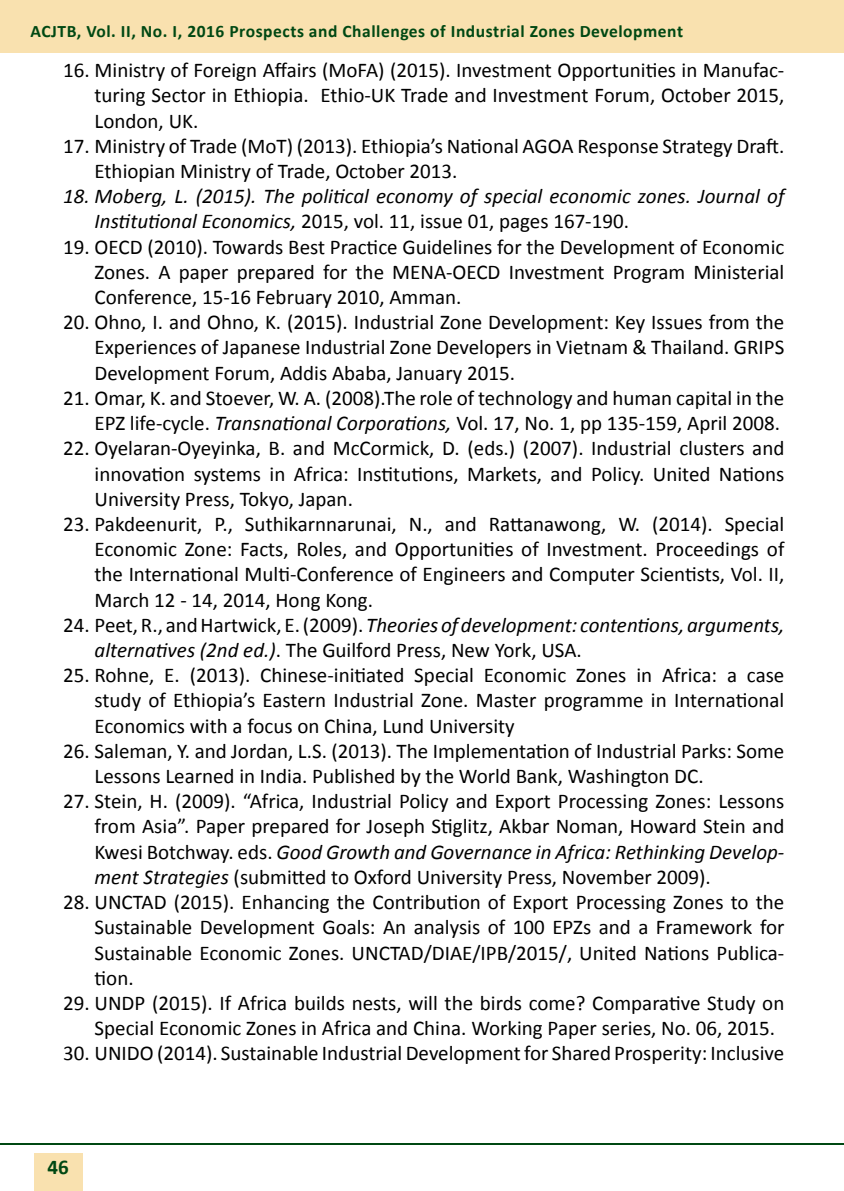
<style>
.page{position:relative;width:844px;height:1191px;background:#fff}
.page>*{position:absolute;margin:0;border:0;box-sizing:border-box;transform-origin:0 0}
.t1{font:21px/25.2px "Calibri";color:#000;text-align:justify}
.t2{font:italic 21px/25.2px "Calibri";color:#000}
.t3{font:700 21px "Calibri";color:#004813}
.t4{font:700 17.5px "Calibri";letter-spacing:.03em;color:#004813}
.s1{font-style:normal}
.s2{font-style:italic}
</style>
<div class="page">
<div style="left:0;top:1px;width:843px;height:52px;background:#f9e1af"></div>
<hr style="left:0;top:1143px;width:843px;height:2px;background:#004813">
<div style="left:34px;top:1153px;width:48px;height:38px;background:#f9e1af"></div>
<p class="t4" style="left:30px;top:20px;width:654px">ACJTB, Vol. II, No. I, 2016 Prospects and Challenges of Industrial Zones Development</p>
<p class="t1" style="left:95px;top:58px;width:691px;text-indent:-32px">16. Ministry of Foreign Affairs (MoFA) (2015). Investment Opportunities in Manufac&shy;turing Sector in Ethiopia. Ethio-UK Trade and Investment Forum, October 2015, London, UK.</p>
<p class="t1" style="left:95px;top:133px;width:691px;text-indent:-32px">17. Ministry of Trade (MoT) (2013). Ethiopia’s National AGOA Response Strategy Draft.<br>Ethiopian Ministry of Trade, October 2013.</p>
<p class="t2" style="left:95px;top:183px;width:691px;text-indent:-32px">18. Moberg, L. (2015). The political economy of special economic zones. Journal of<br>Institutional Economics, <span class="s1">2015, vol. 11, issue 01, pages 167-190.</span></p>
<p class="t1" style="left:95px;top:234px;width:691px;text-indent:-32px">19. OECD (2010). Towards Best Practice Guidelines for the Development of Economic Zones. A paper prepared for the MENA-OECD Investment Program Ministerial Conference, 15-16 February 2010, Amman.</p>
<p class="t1" style="left:95px;top:310px;width:691px;text-indent:-32px">20. Ohno, I. and Ohno, K. (2015). Industrial Zone Development: Key Issues from the Experiences of Japanese Industrial Zone Developers in Vietnam &amp; Thailand. GRIPS Development Forum, Addis Ababa, January 2015.</p>
<p class="t1" style="left:63px;top:385px;width:722px;text-align:right">21. Omar, K. and Stoever, W. A. (2008).The role of technology and human capital in the<br>EPZ life-cycle. <span class="s2">Transnational Corporations,</span> Vol. 17, No. 1, pp 135-159, April 2008.</p>
<p class="t1" style="left:95px;top:436px;width:691px;text-indent:-32px">22. Oyelaran-Oyeyinka, B. and McCormick, D. (eds.) (2007). Industrial clusters and innovation systems in Africa: Institutions, Markets, and Policy. United Nations University Press, Tokyo, Japan.</p>
<p class="t1" style="left:95px;top:511px;width:691px;text-indent:-32px">23. Pakdeenurit, P., Suthikarnnarunai, N., and Rattanawong, W. (2014). Special Economic Zone: Facts, Roles, and Opportunities of Investment. Proceedings of the International Multi-Conference of Engineers and Computer Scientists, Vol. II, March 12 - 14, 2014, Hong Kong.</p>
<p class="t2" style="left:95px;top:611px;width:691px;text-indent:-32px"><span class="s1">24. Peet, R., and Hartwick, E. (2009).</span> Theories of development: contentions, arguments, alternatives (2nd ed.)<span class="s1">. The Guilford Press, New York, USA.</span></p>
<p class="t1" style="left:95px;top:662px;width:691px;text-indent:-32px">25. Rohne, E. (2013). Chinese-initiated Special Economic Zones in Africa: a case study of Ethiopia’s Eastern Industrial Zone. Master programme in International Economics with a focus on China, Lund University</p>
<p class="t1" style="left:95px;top:738px;width:691px;text-indent:-32px">26. Saleman, Y. and Jordan, L.S. (2013). The Implementation of Industrial Parks: Some<br>Lessons Learned in India. Published by the World Bank, Washington DC.</p>
<p class="t1" style="left:95px;top:788px;width:691px;text-indent:-32px">27. Stein, H. (2009). “Africa, Industrial Policy and Export Processing Zones: Lessons from Asia”. Paper prepared for Joseph Stiglitz, Akbar Noman, Howard Stein and Kwesi Botchway. eds. <span class="s2">Good Growth and Governance in Africa: Rethinking Develop&shy;ment Strategies</span> (submitted to Oxford University Press, November 2009).</p>
<p class="t1" style="left:95px;top:889px;width:691px;text-indent:-32px">28. UNCTAD (2015). Enhancing the Contribution of Export Processing Zones to the Sustainable Development Goals: An analysis of 100 EPZs and a Framework for Sustainable Economic Zones. UNCTAD/DIAE/IPB/2015/, United Nations Publica&shy;tion.</p>
<p class="t1" style="left:95px;top:990px;width:691px;text-indent:-32px">29. UNDP (2015). If Africa builds nests, will the birds come? Comparative Study on<br>Special Economic Zones in Africa and China. Working Paper series, No. 06, 2015.</p>
<p class="t1" style="left:63px;top:1040px;width:722px">30. UNIDO (2014). Sustainable Industrial Development for Shared Prosperity: Inclusive</p>
<p class="t3" style="left:48px;top:1153px;width:23px">46</p>
</div>
